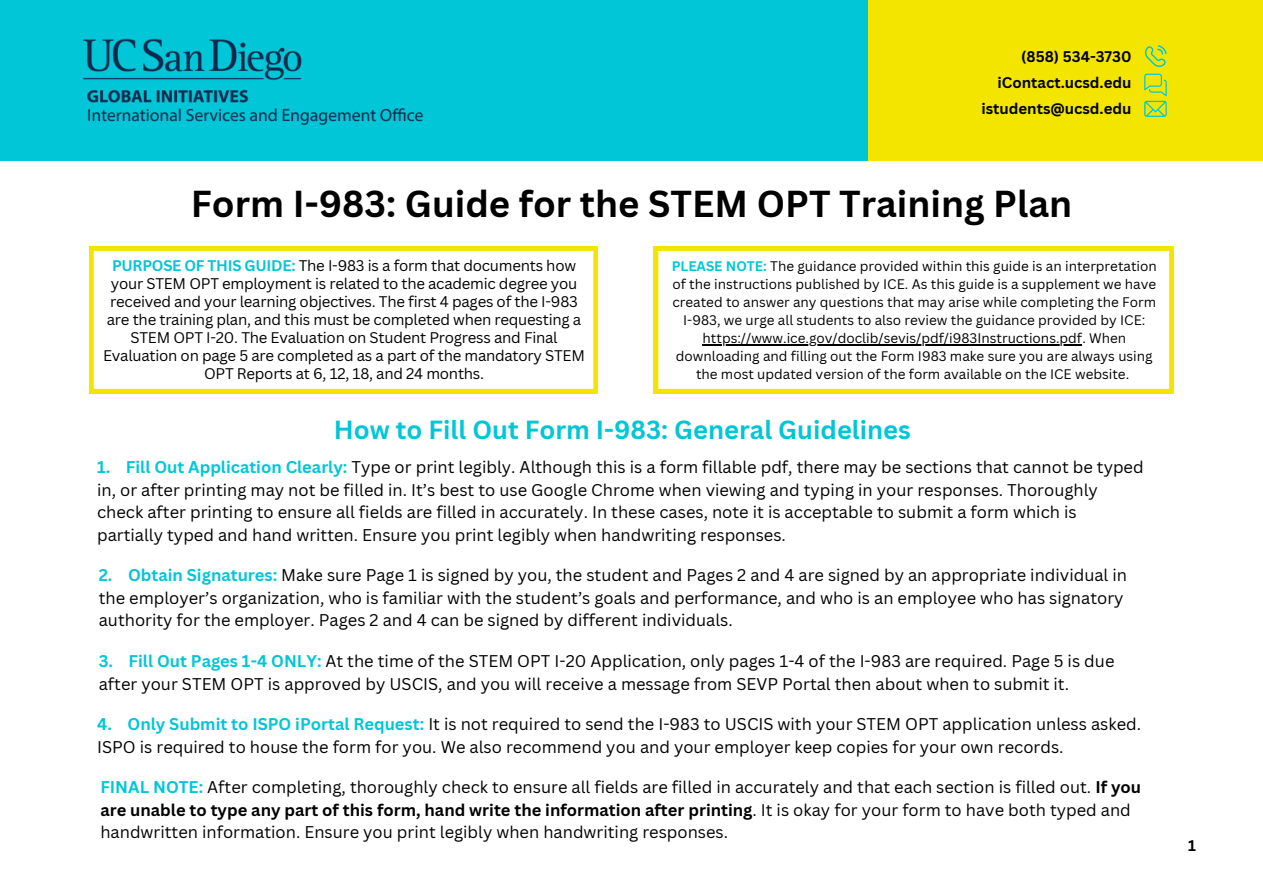
<style>
.page{position:relative;width:1263px;height:894px;background:#fff}
.page>*{position:absolute;margin:0;border:0;box-sizing:border-box;transform-origin:0 0}
.t1{font:700 36.45px "Canva Sans";color:#000}
.t2{font:700 25.5px "Canva Sans";color:#00c6d7}
.t3{font:16.5px/22.5px "Canva Sans";color:#000}
.t4{font:15px/18px "Canva Sans";letter-spacing:-.015em;color:#000;text-align:center}
.t5{font:700 15px "Canva Sans";color:#000}
.t6{font:13.5px/18px "Canva Sans";color:#000;text-align:center}
.s1{font-weight:700;color:#00c6d7}
.s2{font-weight:700}
</style>
<div class="page">
<div style="left:0;top:0;width:868px;height:160px;background:#00c6d7"></div>
<img style="left:82px;top:38px;width:341px;height:88px">
<div style="left:868px;top:0;width:395px;height:160px;background:#f3e500"></div>
<svg style="left:89px;top:246px;width:509px;height:147px"></svg>
<svg style="left:654px;top:246px;width:520px;height:147px"></svg>
<svg style="left:1144px;top:74px;width:23px;height:42px"></svg>
<svg style="left:1145px;top:45px;width:22px;height:21px"></svg>
<hr style="left:702px;top:344px;width:380px;height:1px;background:#000">
<p class="t5" style="left:1021px;top:46px;width:112px">(858) 534-3730</p>
<h3 class="t5" style="left:998px;top:72px;width:135px">iContact.ucsd.edu</h3>
<p class="t5" style="left:981px;top:98px;width:152px">istudents@ucsd.edu</p>
<h3 class="t1" style="left:191px;top:178px;width:883px">Form I-983: Guide for the STEM OPT Training Plan</h3>
<h1 class="t4" style="left:103px;top:256px;width:483px"><span class="s1">PURPOSE OF THIS GUIDE:</span> The I-983 is a form that documents how your STEM OPT employment is related to the academic degree you received and your learning objectives. The first 4 pages of the I-983 are the training plan, and this must be completed when requesting a STEM OPT I-20. The Evaluation on Student Progress and Final Evaluation on page 5 are completed as a part of the mandatory STEM OPT Reports at 6, 12, 18, and 24 months.</h1>
<h4 class="t2" style="left:334px;top:412px;width:579px">How to Fill Out Form I-983: General Guidelines</h4>
<p class="t3" style="left:97px;top:455px;width:1048px"><span class="s1">1. Fill Out Application Clearly:</span> Type or print legibly. Although this is a form fillable pdf, there may be sections that cannot be typed in, or after printing may not be filled in. It’s best to use Google Chrome when viewing and typing in your responses. Thoroughly check after printing to ensure all fields are filled in accurately. In these cases, note it is acceptable to submit a form which is partially typed and hand written. Ensure you print legibly when handwriting responses.</p>
<h2 class="t3" style="left:99px;top:563px;width:1030px"><span class="s1">2. Obtain Signatures:</span> Make sure Page 1 is signed by you, the student and Pages 2 and 4 are signed by an appropriate individual in the employer’s organization, who is familiar with the student’s goals and performance, and who is an employee who has signatory authority for the employer. Pages 2 and 4 can be signed by different individuals.</h2>
<h4 class="t3" style="left:99px;top:649px;width:1017px"><span class="s1">3. Fill Out Pages 1-4 ONLY:</span> At the time of the STEM OPT I-20 Application, only pages 1-4 of the I-983 are required. Page 5 is due after your STEM OPT is approved by USCIS, and you will receive a message from SEVP Portal then about when to submit it.</h4>
<h4 class="t3" style="left:97px;top:712px;width:1045px"><span class="s1">4. Only Submit to ISPO iPortal Request:</span> It is not required to send the I-983 to USCIS with your STEM OPT application unless asked.<br>ISPO is required to house the form for you. We also recommend you and your employer keep copies for your own records.</h4>
<h4 class="t3" style="left:100px;top:775px;width:1042px"><span class="s1">FINAL NOTE:</span> After completing, thoroughly check to ensure all fields are filled in accurately and that each section is filled out. <span class="s2">If you are unable to type any part of this form, hand write the information after printing</span>. It is okay for your form to have both typed and handwritten information. Ensure you print legibly when handwriting responses.</h4>
<h3 class="t6" style="left:672px;top:257px;width:487px"><span class="s1">PLEASE NOTE:</span> The guidance provided within this guide is an interpretation of the instructions published by ICE. As this guide is a supplement we have created to answer any questions that may arise while completing the Form I-983, we urge all students to also review the guidance provided by ICE:</h3>
<p class="t6" style="left:676px;top:329px;width:478px">https://www.ice.gov/doclib/sevis/pdf/i983Instructions.pdf. When downloading and filling out the Form I983 make sure you are always using the most updated version of the form available on the ICE website.</p>
<h4 class="t5" style="left:1188px;top:834px;width:9px">1</h4>
</div>
